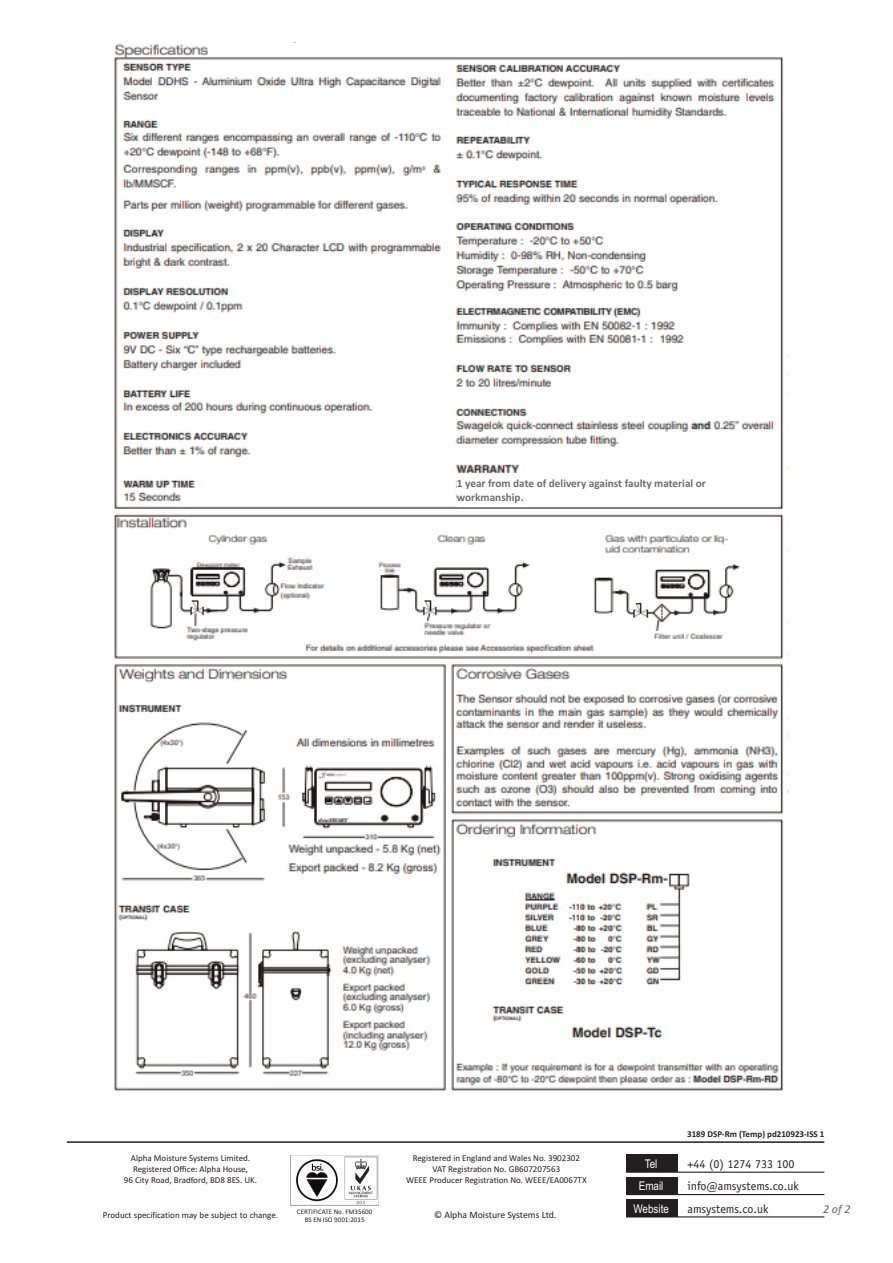
<style>
.page{position:relative;width:893px;height:1263px;background:#fff}
.page>*{position:absolute;margin:0;border:0;box-sizing:border-box;transform-origin:0 0}
.t1{font:12px "Officina Sans Std";color:#231f20}
.t2{font:12px "Arial Narrow";color:#fff}
.t3{font:italic 12px "Calibri";color:#636366}
.t4{font:700 11.25px/13.5px "Calibri";color:#6c6d70}
.t5{font:9.75px "Calibri";color:#231f20}
.t6{font:9px/10.8px "Calibri";color:#231f20;text-align:center}
.t7{font:700 9px "Calibri";color:#231f20}
.t8{font:7.05px/8.4px "Calibri";color:#231f20;text-align:center}
</style>
<div class="page">
<img style="left:114px;top:43px;width:674px;height:1048px">
<hr style="left:67px;top:1141px;width:757px;height:2px;background:#231f20">
<img style="left:291px;top:1156px;width:88px;height:50px">
<div style="left:626px;top:1154px;width:51px;height:18px;background:#231f20"></div>
<div style="left:626px;top:1177px;width:51px;height:17px;background:#231f20"></div>
<div style="left:626px;top:1199px;width:51px;height:18px;background:#231f20"></div>
<hr style="left:626px;top:1171px;width:198px;height:2px;background:#231f20">
<hr style="left:626px;top:1194px;width:198px;height:1px;background:#231f20">
<hr style="left:626px;top:1216px;width:198px;height:1px;background:#231f20">
<div style="left:457px;top:479px;width:321px;height:27px;background:#fff"></div>
<p class="t4" style="left:457px;top:476px;width:251px">1 year from date of delivery against faulty material or workmanship.</p>
<p class="t6" style="left:124px;top:1153px;width:135px">Alpha Moisture Systems Limited.<br>Registered Office: Alpha House,<br>96 City Road, Bradford, BD8 8ES. UK.</p>
<p class="t6" style="left:103px;top:1209px;width:177px">Product specification may be subject to change.</p>
<p class="t8" style="left:297px;top:1207px;width:77px">CERTIFICATE No. FM35600<br>BS EN ISO 9001:2015</p>
<p class="t6" style="left:406px;top:1153px;width:182px">Registered in England and Wales No. 3902302<br>VAT Registration No. GB607207563<br>WEEE Producer Registration No. WEEE/EA0067TX</p>
<p class="t5" style="left:434px;top:1209px;width:124px">© Alpha Moisture Systems Ltd.</p>
<p class="t7" style="left:687px;top:1129px;width:139px">3189 DSP-Rm (Temp) pd210923-ISS 1</p>
<h1 class="t2" style="left:645px;top:1156px;width:14px">Tel</h1>
<h1 class="t1" style="left:687px;top:1159px;width:109px">+44 (0) 1274 733 100</h1>
<h1 class="t2" style="left:639px;top:1179px;width:26px">Email</h1>
<h1 class="t1" style="left:687px;top:1182px;width:113px">info@amsystems.co.uk</h1>
<h1 class="t2" style="left:633px;top:1202px;width:37px">Website</h1>
<h1 class="t1" style="left:687px;top:1204px;width:82px">amsystems.co.uk</h1>
<h1 class="t3" style="left:823px;top:1202px;width:29px">2of2</h1>
</div>
